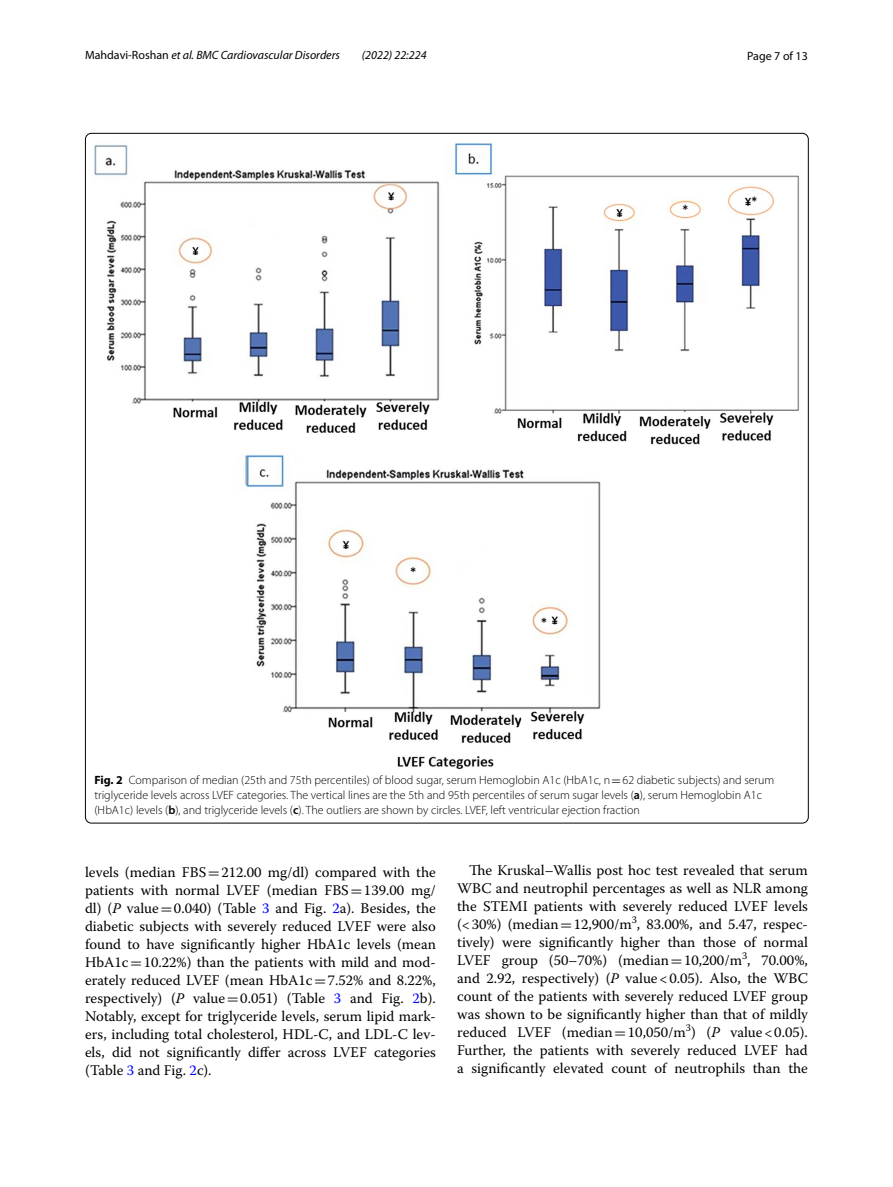
<style>
.page{position:relative;width:893px;height:1187px;background:#fff}
.page>*{position:absolute;margin:0;border:0;box-sizing:border-box;transform-origin:0 0}
.t1{font:14.7px/18px "Warnock Pro";color:#000;text-align:justify}
.t2{font:300 12px/15px "Myriad Pro";color:#000}
.t3{font:italic 12px "Myriad Pro";color:#000}
.t4{font:12px "Myriad Pro";color:#000}
.s1{font-style:normal}
.s2{font-weight:700}
.s3{font-family:"MTSY";font-weight:400}
.s4{font-weight:600}
.s5{font-family:"MTSY"}
.s6{font-style:italic}
.s7{color:#00f}
</style>
<div class="page">
<img style="left:94px;top:143px;width:705px;height:625px">
<p class="t3" style="left:85px;top:48px;width:256px"><span class="s1">Mahdavi‑Roshan</span> et al. BMC Cardiovascular Disorders</p>
<p class="t3" style="left:362px;top:48px;width:66px">(2022) 22:224</p>
<p class="t4" style="left:747px;top:48px;width:62px">Page 7 of 13</p>
<p class="t2" style="left:94px;top:772px;width:681px"><span class="s2">Fig. 2</span> Comparison of median (25th and 75th percentiles) of blood sugar, serum Hemoglobin A1c (HbA1c, n<span class="s3">=</span>62 diabetic subjects) and serum triglyceride levels across LVEF categories. The vertical lines are the 5th and 95th percentiles of serum sugar levels (<span class="s4">a</span>), serum Hemoglobin A1c (HbA1c) levels (<span class="s4">b</span>), and triglyceride levels (<span class="s4">c</span>). The outliers are shown by circles. LVEF, left ventricular ejection fraction</p>
<p class="t1" style="left:85px;top:862px;width:352px">levels (median FBS<span class="s5">=</span>212.00 mg/dl) compared with the patients with normal LVEF (median FBS<span class="s5">=</span>139.00 mg/ dl) (<span class="s6">P</span> value<span class="s5">=</span>0.040) (Table <span class="s7">3</span> and Fig. <span class="s7">2</span>a). Besides, the diabetic subjects with severely reduced LVEF were also found to have significantly higher HbA1c levels (mean HbA1c<span class="s5">=</span>10.22%) than the patients with mild and mod&shy;erately reduced LVEF (mean HbA1c<span class="s5">=</span>7.52% and 8.22%, respectively) (<span class="s6">P</span> value<span class="s5">=</span>0.051) (Table <span class="s7">3</span> and Fig. <span class="s7">2</span>b).<br>Notably, except for triglyceride levels, serum lipid mark&shy;ers, including total cholesterol, HDL-C, and LDL-C lev&shy;els, did not significantly differ across LVEF categories (Table <span class="s7">3</span> and Fig. <span class="s7">2</span>c).</p>
<p class="t1" style="left:457px;top:860px;width:352px;text-indent:12px">The Kruskal–Wallis post hoc test revealed that serum WBC and neutrophil percentages as well as NLR among the STEMI patients with severely reduced LVEF levels (&lt;30%) (median<span class="s5">=</span>12,900/m<sup>3</sup>, 83.00%, and 5.47, respec&shy;tively) were significantly higher than those of normal LVEF group (50–70%) (median<span class="s5">=</span>10,200/m<sup>3</sup>, 70.00%, and 2.92, respectively) (<span class="s6">P</span> value&lt;0.05). Also, the WBC count of the patients with severely reduced LVEF group was shown to be significantly higher than that of mildly reduced LVEF (median<span class="s5">=</span>10,050/m<sup>3</sup>) (<span class="s6">P</span> value&lt;0.05).<br>Further, the patients with severely reduced LVEF had a significantly elevated count of neutrophils than the</p>
</div>
